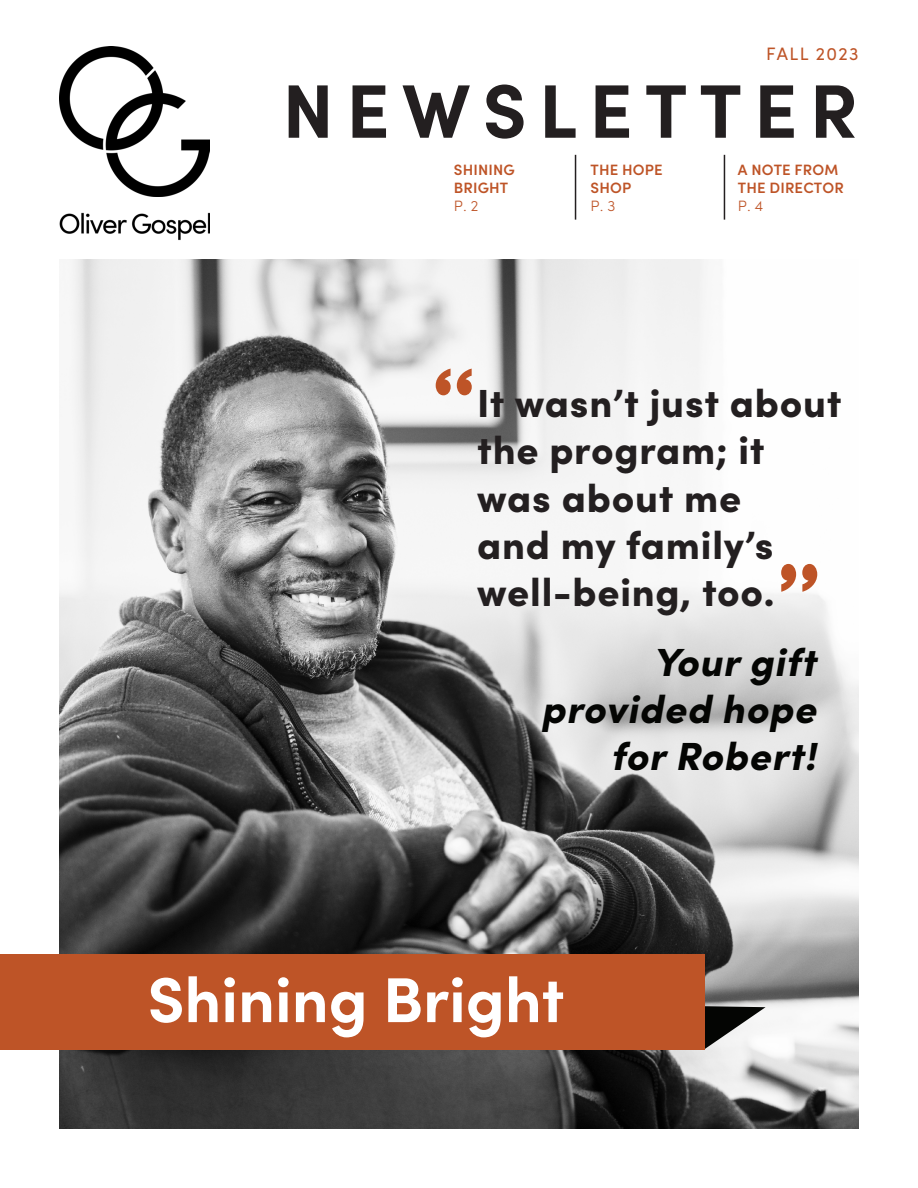
<style>
.page{position:relative;width:918px;height:1188px;background:#fff}
.page>*{position:absolute;margin:0;border:0;box-sizing:border-box;transform-origin:0 0}
.t1{font:700 75.9px "Sofia Pro";letter-spacing:.16em;color:#231f20}
.Main_title{font:700 63.6px "Sofia Pro";color:#fff}
.t2{font:900 39.3px/47.1px "Sofia Pro";letter-spacing:.02em;color:#231f20}
.t3{font:italic 900 39.3px/47.1px "Sofia Pro";letter-spacing:.02em;color:#040503;text-align:right}
.t4{font:18px "Sofia Pro";letter-spacing:.075em;color:#be5427}
.t5{font:600 15px/18px "Sofia Pro";letter-spacing:.01em;color:#be5427}
.t6{font:300 15px "Sofia Pro";color:#be5427}
</style>
<div class="page">
<img style="left:60px;top:259px;width:798px;height:869px">
<svg style="left:704px;top:1006px;width:62px;height:44px"></svg>
<div style="left:0;top:955px;width:704px;height:95px;background:#be5427"></div>
<img style="left:60px;top:47px;width:150px;height:130px">
<hr style="left:575px;top:155px;width:1px;height:65px;background:#231f20">
<hr style="left:724px;top:155px;width:1px;height:65px;background:#231f20">
<svg style="left:457px;top:369px;width:15px;height:26px"></svg>
<svg style="left:436px;top:369px;width:15px;height:26px"></svg>
<svg style="left:781px;top:564px;width:15px;height:28px"></svg>
<svg style="left:802px;top:564px;width:15px;height:28px"></svg>
<img style="left:60px;top:177px;width:150px;height:96px">
<p class="t4" style="left:766px;top:40px;width:94px">FALL 2023</p>
<p class="t1" style="left:282px;top:53px;width:577px">NEWSLETTER</p>
<p class="t5" style="left:454px;top:159px;width:62px">SHINING</p>
<p class="t5" style="left:454px;top:177px;width:56px">BRIGHT</p>
<p class="t6" style="left:454px;top:194px;width:26px">P. 2</p>
<p class="t5" style="left:591px;top:159px;width:74px">THE HOPE</p>
<p class="t5" style="left:591px;top:177px;width:42px">SHOP</p>
<p class="t6" style="left:591px;top:194px;width:26px">P. 3</p>
<p class="t5" style="left:738px;top:159px;width:107px">A NOTE FROM<br>THE DIRECTOR</p>
<p class="t6" style="left:738px;top:194px;width:27px">P. 4</p>
<p class="t2" style="left:477px;top:376px;width:366px">It wasn’t just about the program; it was about me<br>and my family’s well-being, too.</p>
<p class="t3" style="left:541px;top:635px;width:276px">Your gift provided hope for Robert!</p>
<p class="Main_title" style="left:148px;top:951px;width:418px">Shining Bright</p>
</div>
